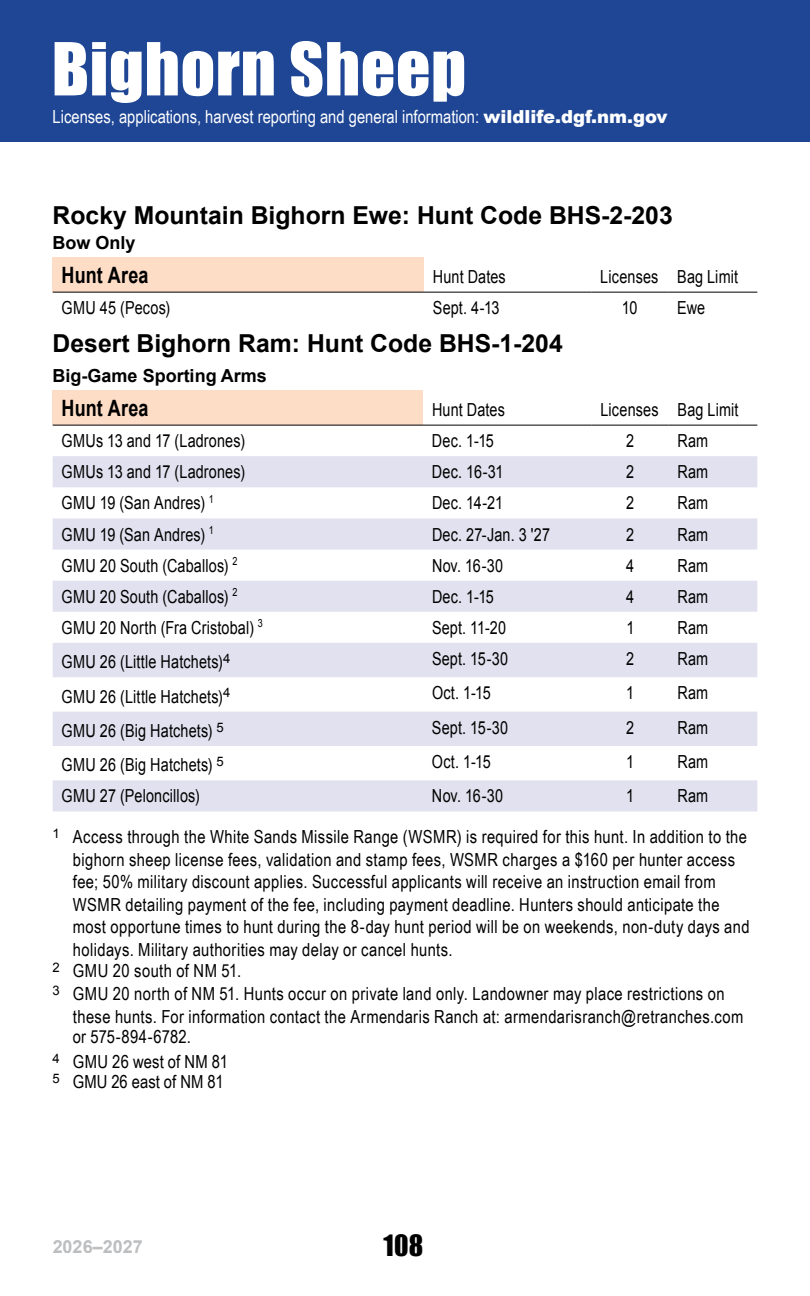
<style>
.page{position:relative;width:810px;height:1296px;background:#fff}
.page>*{position:absolute;margin:0;border:0;box-sizing:border-box;transform-origin:0 0}
.t1{font:67.5px "Impact";letter-spacing:.01em;color:#fff}
.t2{font:27px "Impact";color:#000}
.t3{font:700 24.75px "Arial";color:#000}
.t4{font:700 22.5px "Arial";letter-spacing:.005em;color:#000;scale:.8 1}
.t5{font:18px/25.2px "Arial Narrow";letter-spacing:.02em;color:#000}
.t6{font:18px "Arial";letter-spacing:.01em;color:#000;scale:.8 1}
.t7{font:18px "Arial Narrow";color:#fff}
.t8{font:700 18px "Arial";color:#000}
.t9{font:18px "Arial Narrow";color:#000}
.t10{font:700 18px "Arial";color:#bcbec0}
.s1{font-family:"Arial";font-weight:900}
</style>
<div class="page">
<div style="left:0;top:0;width:810px;height:142px;background:#1e4695"></div>
<div style="left:53px;top:258px;width:371px;height:34px;background:#fdddc6"></div>
<hr style="left:53px;top:292px;width:371px;height:1px;background:#000">
<hr style="left:424px;top:292px;width:167px;height:1px;background:#000">
<hr style="left:591px;top:292px;width:77px;height:1px;background:#000">
<hr style="left:668px;top:292px;width:89px;height:1px;background:#000">
<div style="left:53px;top:391px;width:370px;height:34px;background:#fdddc6"></div>
<svg style="left:53px;top:456px;width:704px;height:355px;fill:#e1e1ef"></svg>
<hr style="left:423px;top:425px;width:168px;height:1px;background:#000">
<hr style="left:591px;top:425px;width:78px;height:1px;background:#000">
<hr style="left:669px;top:425px;width:88px;height:1px;background:#000">
<hr style="left:53px;top:425px;width:370px;height:1px;background:#000">
<hr style="left:809px;top:0;width:1px;height:142px;background:#c5b68f">
<h1 class="t1" style="left:52px;top:17px;width:416px">Bighorn Sheep</h1>
<p class="t7" style="left:53px;top:103px;width:616px">Licenses, applications, harvest reporting and general information: <span class="s1">wildlife.dgf.nm.gov</span></p>
<h3 class="t3" style="left:53px;top:199px;width:622px">Rocky Mountain Bighorn Ewe: Hunt Code BHS-2-203</h3>
<p class="t8" style="left:53px;top:231px;width:85px">Bow Only</p>
<p class="t4" style="left:62px;top:260px;width:110px">Hunt Area</p>
<p class="t6" style="left:433px;top:265px;width:93px">Hunt Dates</p>
<p class="t6" style="left:600px;top:265px;width:174px">Licenses Bag Limit</p>
<p class="t6" style="left:62px;top:296px;width:137px">GMU 45 (Pecos)</p>
<p class="t6" style="left:433px;top:296px;width:85px">Sept. 4-13</p>
<p class="t6" style="left:622px;top:296px;width:21px">10</p>
<p class="t6" style="left:677px;top:296px;width:36px">Ewe</p>
<h3 class="t3" style="left:53px;top:327px;width:512px">Desert Bighorn Ram: Hunt Code BHS-1-204</h3>
<p class="t8" style="left:53px;top:364px;width:216px">Big-Game Sporting Arms</p>
<p class="t4" style="left:62px;top:393px;width:110px">Hunt Area</p>
<p class="t6" style="left:432px;top:398px;width:93px">Hunt Dates</p>
<p class="t6" style="left:600px;top:398px;width:174px">Licenses Bag Limit</p>
<p class="t6" style="left:62px;top:429px;width:231px">GMUs 13 and 17 (Ladrones)</p>
<p class="t6" style="left:432px;top:429px;width:79px">Dec. 1-15</p>
<p class="t6" style="left:626px;top:429px;width:12px">2</p>
<p class="t6" style="left:678px;top:429px;width:40px">Ram</p>
<p class="t6" style="left:62px;top:460px;width:231px">GMUs 13 and 17 (Ladrones)</p>
<p class="t6" style="left:432px;top:460px;width:91px">Dec. 16-31</p>
<p class="t6" style="left:626px;top:460px;width:12px">2</p>
<p class="t6" style="left:678px;top:460px;width:40px">Ram</p>
<p class="t6" style="left:62px;top:491px;width:192px">GMU 19 (San Andres) <sup>1</sup></p>
<p class="t6" style="left:432px;top:491px;width:90px">Dec. 14-21</p>
<p class="t6" style="left:626px;top:491px;width:12px">2</p>
<p class="t6" style="left:678px;top:491px;width:40px">Ram</p>
<p class="t6" style="left:62px;top:522px;width:192px">GMU 19 (San Andres) <sup>1</sup></p>
<p class="t6" style="left:432px;top:522px;width:149px">Dec. 27-Jan. 3 '27</p>
<p class="t6" style="left:626px;top:522px;width:12px">2</p>
<p class="t6" style="left:678px;top:522px;width:40px">Ram</p>
<p class="t6" style="left:62px;top:554px;width:221px">GMU 20 South (Caballos) <sup>2</sup></p>
<p class="t6" style="left:432px;top:554px;width:91px">Nov. 16-30</p>
<p class="t6" style="left:626px;top:554px;width:12px">4</p>
<p class="t6" style="left:678px;top:554px;width:40px">Ram</p>
<p class="t6" style="left:62px;top:585px;width:221px">GMU 20 South (Caballos) <sup>2</sup></p>
<p class="t6" style="left:432px;top:585px;width:79px">Dec. 1-15</p>
<p class="t6" style="left:626px;top:585px;width:12px">4</p>
<p class="t6" style="left:678px;top:585px;width:40px">Ram</p>
<p class="t6" style="left:62px;top:616px;width:253px">GMU 20 North (Fra Cristobal) <sup>3</sup></p>
<p class="t6" style="left:432px;top:616px;width:94px">Sept. 11-20</p>
<p class="t6" style="left:626px;top:616px;width:12px">1</p>
<p class="t6" style="left:678px;top:616px;width:40px">Ram</p>
<p class="t6" style="left:62px;top:650px;width:213px">GMU 26 (Little Hatchets)<sup>4</sup></p>
<p class="t6" style="left:432px;top:647px;width:97px">Sept. 15-30</p>
<p class="t6" style="left:626px;top:647px;width:12px">2</p>
<p class="t6" style="left:678px;top:647px;width:40px">Ram</p>
<p class="t6" style="left:62px;top:685px;width:213px">GMU 26 (Little Hatchets)<sup>4</sup></p>
<p class="t6" style="left:432px;top:681px;width:75px">Oct. 1-15</p>
<p class="t6" style="left:626px;top:681px;width:12px">1</p>
<p class="t6" style="left:678px;top:681px;width:40px">Ram</p>
<p class="t6" style="left:62px;top:719px;width:204px">GMU 26 (Big Hatchets) <sup>5</sup></p>
<p class="t6" style="left:432px;top:716px;width:97px">Sept. 15-30</p>
<p class="t6" style="left:626px;top:716px;width:12px">2</p>
<p class="t6" style="left:678px;top:716px;width:40px">Ram</p>
<p class="t6" style="left:62px;top:753px;width:204px">GMU 26 (Big Hatchets) <sup>5</sup></p>
<p class="t6" style="left:432px;top:750px;width:75px">Oct. 1-15</p>
<p class="t6" style="left:626px;top:750px;width:12px">1</p>
<p class="t6" style="left:678px;top:750px;width:40px">Ram</p>
<p class="t6" style="left:62px;top:784px;width:174px">GMU 27 (Peloncillos)</p>
<p class="t6" style="left:432px;top:784px;width:91px">Nov. 16-30</p>
<p class="t6" style="left:626px;top:784px;width:12px">1</p>
<p class="t6" style="left:678px;top:784px;width:40px">Ram</p>
<p class="t5" style="left:53px;top:824px;width:696px"><sup>1</sup> Access through the White Sands Missile Range (WSMR) is required for this hunt. In addition to the</p>
<p class="t5" style="left:73px;top:846px;width:664px">bighorn sheep license fees, validation and stamp fees, WSMR charges a $160 per hunter access</p>
<p class="t5" style="left:73px;top:869px;width:644px">fee; 50% military discount applies. Successful applicants will receive an instruction email from</p>
<p class="t5" style="left:73px;top:891px;width:648px">WSMR detailing payment of the fee, including payment deadline. Hunters should anticipate the</p>
<p class="t5" style="left:73px;top:914px;width:678px">most opportune times to hunt during the 8-day hunt period will be on weekends, non-duty days and</p>
<p class="t5" style="left:73px;top:936px;width:381px">holidays. Military authorities may delay or cancel hunts.</p>
<p class="t5" style="left:53px;top:958px;width:190px"><sup>2</sup> GMU 20 south of NM 51.</p>
<p class="t5" style="left:53px;top:980px;width:673px"><sup>3</sup> GMU 20 north of NM 51. Hunts occur on private land only. Landowner may place restrictions on</p>
<p class="t5" style="left:73px;top:1004px;width:672px">these hunts. For information contact the Armendaris Ranch at: armendarisranch@retranches.com</p>
<p class="t5" style="left:53px;top:1024px;width:177px;text-indent:20px">or 575-894-6782.<br><sup>4</sup> GMU 26 west of NM 81</p>
<p class="t9" style="left:53px;top:1069px;width:173px"><sup>5</sup> GMU 26 east of NM 81</p>
<p class="t10" style="left:53px;top:1235px;width:92px">2026–2027</p>
<h2 class="t2" style="left:384px;top:1224px;width:41px">108</h2>
</div>
